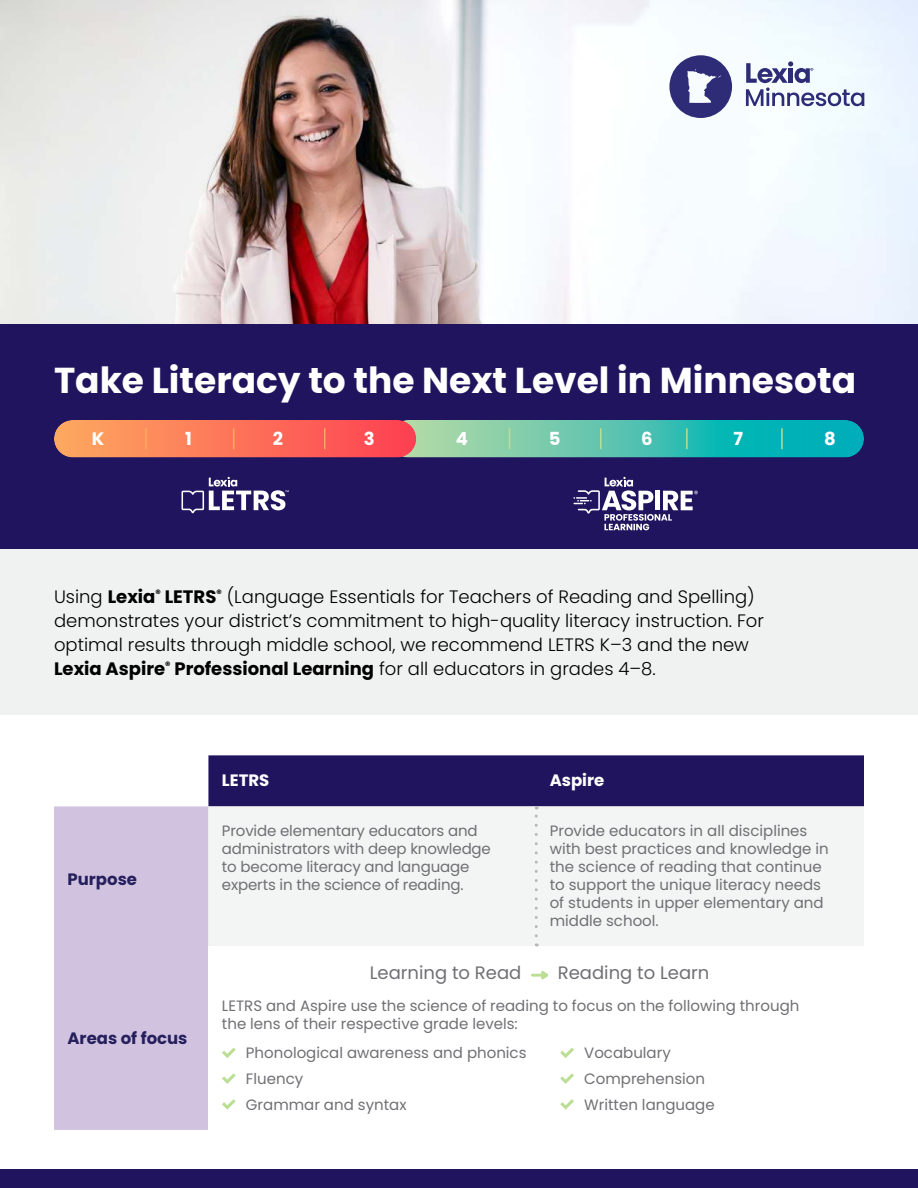
<style>
.page{position:relative;width:918px;height:1188px;background:#fff}
.page>*{position:absolute;margin:0;border:0;box-sizing:border-box;transform-origin:0 0}
.t1{font:700 36px "Poppins";color:#fff}
.t2{font:300 18px/24px "Poppins";color:#000}
.t3{font:18px "Poppins";color:#706f73}
.t4{font:700 18px "Poppins";color:#fff}
.t5{font:700 16.5px "Poppins";color:#25205d}
.t6{font:700 16.5px "Poppins";color:#fff}
.t7{font:15px/18px "Poppins";color:#706f73}
.s1{font-weight:700}
</style>
<div class="page">
<img style="left:0;top:0;width:918px;height:324px">
<div style="left:0;top:324px;width:918px;height:226px;background:#21145e"></div>
<div style="left:0;top:1170px;width:918px;height:18px;background:#21145e"></div>
<div style="left:0;top:550px;width:918px;height:165px;background:#f0f1f1"></div>
<img style="left:389px;top:420px;width:475px;height:38px;border-radius:19px">
<img style="left:54px;top:420px;width:362px;height:38px;border-radius:19px">
<div style="left:54px;top:806px;width:154px;height:324px;background:#d1c3e0"></div>
<div style="left:208px;top:936px;width:656px;height:10px;background:#f3f4f4"></div>
<svg style="left:208px;top:755px;width:656px;height:181px"></svg>
<svg style="left:532px;top:971px;width:17px;height:9px"></svg>
<svg style="left:222px;top:1047px;width:14px;height:11px"></svg>
<svg style="left:222px;top:1073px;width:14px;height:11px"></svg>
<svg style="left:222px;top:1099px;width:14px;height:11px"></svg>
<hr style="left:145px;top:428px;width:2px;height:21px;background:#fdaa60">
<svg style="left:233px;top:428px;width:1px;height:21px"></svg>
<hr style="left:324px;top:428px;width:2px;height:21px;background:#fdaa60">
<svg style="left:509px;top:428px;width:1px;height:21px"></svg>
<hr style="left:686px;top:428px;width:2px;height:21px;background:#bade93">
<hr style="left:600px;top:428px;width:2px;height:21px;background:#bade93">
<hr style="left:781px;top:428px;width:2px;height:21px;background:#bade93">
<svg style="left:746px;top:61px;width:118px;height:45px"></svg>
<svg style="left:669px;top:55px;width:63px;height:63px"></svg>
<svg style="left:560px;top:1048px;width:14px;height:10px"></svg>
<svg style="left:560px;top:1073px;width:14px;height:11px"></svg>
<svg style="left:560px;top:1099px;width:14px;height:11px"></svg>
<svg style="left:573px;top:477px;width:125px;height:53px"></svg>
<svg style="left:182px;top:477px;width:107px;height:36px"></svg>
<h1 class="t1" style="left:54px;top:364px;width:804px">Take Literacy to the Next Level in Minnesota</h1>
<p class="t4" style="left:92px;top:430px;width:14px">K</p>
<p class="t4" style="left:185px;top:430px;width:8px">1</p>
<p class="t4" style="left:273px;top:430px;width:12px">2</p>
<p class="t4" style="left:364px;top:430px;width:12px">3</p>
<p class="t4" style="left:456px;top:430px;width:14px">4</p>
<p class="t4" style="left:549px;top:430px;width:13px">5</p>
<p class="t4" style="left:641px;top:430px;width:13px">6</p>
<p class="t4" style="left:734px;top:430px;width:11px">7</p>
<p class="t4" style="left:824px;top:430px;width:13px">8</p>
<p class="t2" style="left:54px;top:585px;width:712px">Using <span class="s1">Lexia</span><sup>®</sup> <span class="s1">LETRS</span><sup>®</sup> (Language Essentials for Teachers of Reading and Spelling) demonstrates your district’s commitment to high-quality literacy instruction. For optimal results through middle school, we recommend LETRS K–3 and the new <span class="s1">Lexia Aspire</span><sup>®</sup> <span class="s1">Professional Learning</span> for all educators in grades 4–8.</p>
<p class="t5" style="left:68px;top:872px;width:71px">Purpose</p>
<p class="t5" style="left:68px;top:1031px;width:122px">Areas of focus</p>
<p class="t6" style="left:222px;top:773px;width:49px">LETRS</p>
<p class="t6" style="left:550px;top:773px;width:56px">Aspire</p>
<p class="t7" style="left:222px;top:822px;width:271px">Provide elementary educators and administrators with deep knowledge to become literacy and language experts in the science of reading.</p>
<p class="t7" style="left:550px;top:822px;width:281px">Provide educators in all disciplines with best practices and knowledge in the science of reading that continue to support the unique literacy needs of students in upper elementary and middle school.</p>
<p class="t3" style="left:370px;top:962px;width:153px">Learning to Read</p>
<p class="t3" style="left:558px;top:962px;width:153px">Reading to Learn</p>
<p class="t7" style="left:222px;top:997px;width:579px">LETRS and Aspire use the science of reading to focus on the following through the lens of their respective grade levels:</p>
<p class="t7" style="left:246px;top:1040px;width:282px;line-height:25.8px">Phonological awareness and phonics<br>Fluency<br>Grammar and syntax</p>
<p class="t7" style="left:584px;top:1040px;width:132px;line-height:25.8px">Vocabulary<br>Comprehension<br>Written language</p>
</div>
